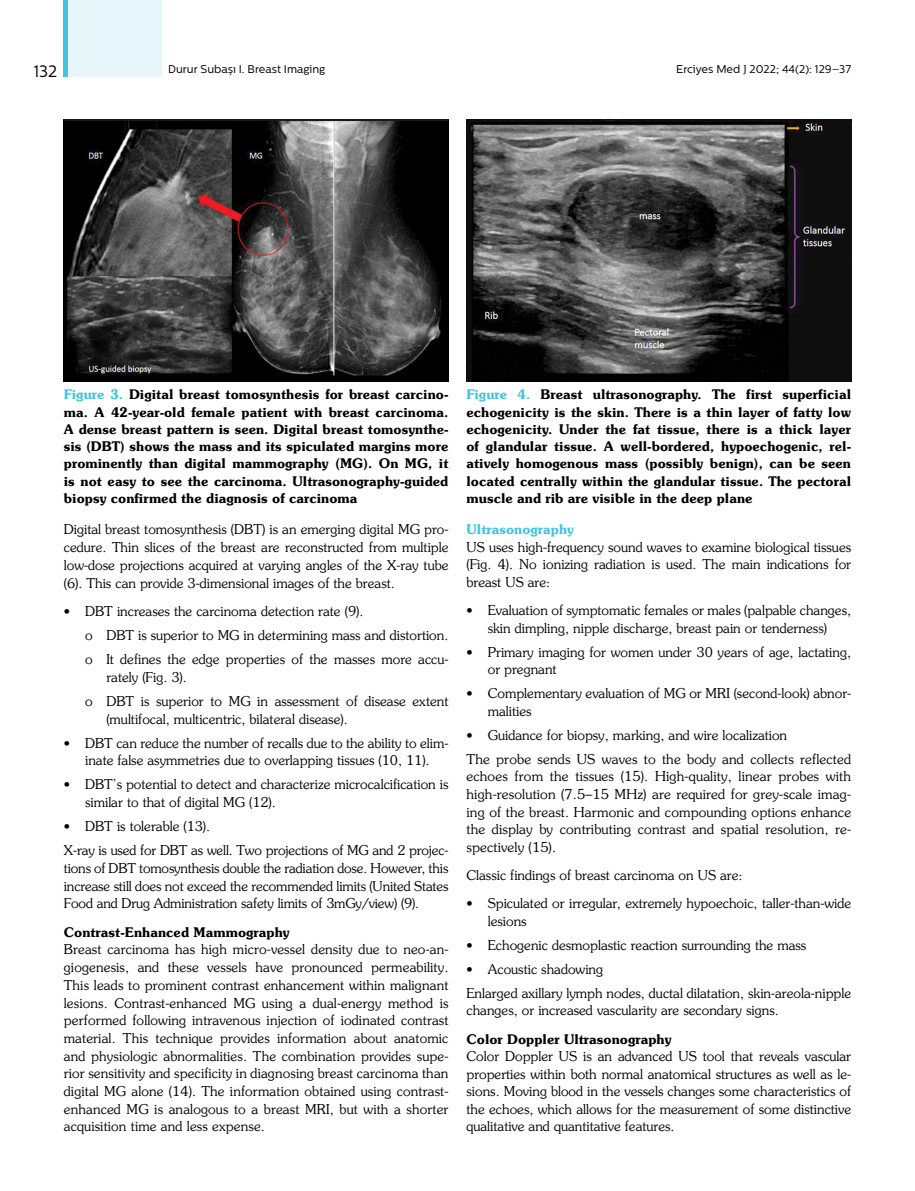
<style>
.page{position:relative;width:915px;height:1191px;background:#fff}
.page>*{position:absolute;margin:0;border:0;box-sizing:border-box;transform-origin:0 0}
.t1{font:16.5px "Centrale Sans";color:#000}
.t2{font:13.5px/17.7px "Souvenir";color:#000}
.t3{font:700 13.5px/17.2px "Souvenir";color:#000;text-align:justify}
.t4{font:700 13.5px "Souvenir";color:#42c4dd}
.t5{font:11.25px "Centrale Sans";color:#000}
.s1{color:#42c4dd}
</style>
<div class="page">
<div style="left:64px;top:0;width:98px;height:77px;background:#e7f6fa"></div>
<hr style="left:64px;top:0;width:4px;height:77px;background:#42c4dd">
<img style="left:64px;top:119px;width:384px;height:263px">
<img style="left:466px;top:119px;width:384px;height:263px">
<p class="t1" style="left:34px;top:61px;width:25px">132</p>
<p class="t5" style="left:676px;top:62px;width:176px">Erciyes Med J 2022; 44(2): 129–37</p>
<p class="t5" style="left:168px;top:62px;width:159px">Durur Subaşı I. Breast Imaging</p>
<p class="t3" style="left:64px;top:386px;width:386px"><span class="s1">Figure 3.</span> Digital breast tomosynthesis for breast carcino&shy;ma. A 42-year-old female patient with breast carcinoma.<br>A dense breast pattern is seen. Digital breast tomosynthe&shy;sis (DBT) shows the mass and its spiculated margins more prominently than digital mammography (MG). On MG, it is not easy to see the carcinoma. Ultrasonography-guided biopsy confirmed the diagnosis of carcinoma</p>
<p class="t3" style="left:466px;top:386px;width:386px"><span class="s1">Figure 4.</span> Breast ultrasonography. The first superficial echogenicity is the skin. There is a thin layer of fatty low echogenicity. Under the fat tissue, there is a thick layer of glandular tissue. A well-bordered, hypoechogenic, rel&shy;atively homogenous mass (possibly benign), can be seen located centrally within the glandular tissue. The pectoral muscle and rib are visible in the deep plane</p>
<p class="t2" style="left:64px;top:521px;width:386px;text-align:justify">Digital breast tomosynthesis (DBT) is an emerging digital MG pro&shy;cedure. Thin slices of the breast are reconstructed from multiple low-dose projections acquired at varying angles of the X-ray tube (6). This can provide 3-dimensional images of the breast.</p>
<p class="t2" style="left:85px;top:599px;width:365px;line-height:24px;text-indent:-21px">• DBT increases the carcinoma detection rate (9).<br>o DBT is superior to MG in determining mass and distortion. o It defines the edge properties of the masses more accu-</p>
<p class="t2" style="left:85px;top:665px;width:365px;line-height:24px;text-indent:21px">rately (Fig. 3).<br>o DBT is superior to MG in assessment of disease extent</p>
<p class="t2" style="left:106px;top:710px;width:243px">(multifocal, multicentric, bilateral disease).</p>
<p class="t2" style="left:64px;top:734px;width:386px;text-align:center">• DBT can reduce the number of recalls due to the ability to elim&shy;inate false asymmetries due to overlapping tissues (10, 11).</p>
<p class="t2" style="left:85px;top:775px;width:365px;text-indent:-21px">• DBT’s potential to detect and characterize microcalcification is similar to that of digital MG (12).</p>
<p class="t2" style="left:64px;top:814px;width:386px;line-height:24px">• DBT is tolerable (13).<br>X-ray is used for DBT as well. Two projections of MG and 2 projec-</p>
<p class="t2" style="left:64px;top:859px;width:386px;text-align:justify">tions of DBT tomosynthesis double the radiation dose. However, this increase still does not exceed the recommended limits (United States Food and Drug Administration safety limits of 3mGy/view) (9).</p>
<p class="t3" style="left:64px;top:923px;width:227px">Contrast-Enhanced Mammography</p>
<p class="t2" style="left:64px;top:940px;width:386px;text-align:justify">Breast carcinoma has high micro-vessel density due to neo-an&shy;giogenesis, and these vessels have pronounced permeability.<br>This leads to prominent contrast enhancement within malignant lesions. Contrast-enhanced MG using a dual-energy method is performed following intravenous injection of iodinated contrast material. This technique provides information about anatomic and physiologic abnormalities. The combination provides supe&shy;rior sensitivity and specificity in diagnosing breast carcinoma than digital MG alone (14). The information obtained using contrast&shy;enhanced MG is analogous to a breast MRI, but with a shorter acquisition time and less expense.</p>
<p class="t4" style="left:466px;top:521px;width:109px">Ultrasonography</p>
<p class="t2" style="left:466px;top:538px;width:386px;text-align:justify">US uses high-frequency sound waves to examine biological tissues (Fig. 4). No ionizing radiation is used. The main indications for breast US are:</p>
<p class="t2" style="left:466px;top:601px;width:386px;text-align:center">• Evaluation of symptomatic females or males (palpable changes, skin dimpling, nipple discharge, breast pain or tenderness)</p>
<p class="t2" style="left:487px;top:643px;width:365px;text-indent:-21px">• Primary imaging for women under 30 years of age, lactating, or pregnant</p>
<p class="t2" style="left:487px;top:684px;width:365px;text-indent:-21px">• Complementary evaluation of MG or MRI (second-look) abnor&shy;malities</p>
<p class="t2" style="left:466px;top:723px;width:386px;line-height:23.9px">• Guidance for biopsy, marking, and wire localization<br>The probe sends US waves to the body and collects reflected</p>
<p class="t2" style="left:466px;top:767px;width:386px;text-align:justify">echoes from the tissues (15). High-quality, linear probes with high-resolution (7.5–15 MHz) are required for grey-scale imag&shy;ing of the breast. Harmonic and compounding options enhance the display by contributing contrast and spatial resolution, re&shy;spectively (15).</p>
<p class="t2" style="left:466px;top:866px;width:277px">Classic findings of breast carcinoma on US are:</p>
<p class="t2" style="left:487px;top:894px;width:365px;text-indent:-21px">• Spiculated or irregular, extremely hypoechoic, taller-than-wide lesions</p>
<p class="t2" style="left:466px;top:936px;width:341px">• Echogenic desmoplastic reaction surrounding the mass</p>
<p class="t2" style="left:466px;top:957px;width:386px;line-height:24px">• Acoustic shadowing<br>Enlarged axillary lymph nodes, ductal dilatation, skin-areola-nipple</p>
<p class="t2" style="left:466px;top:1001px;width:314px">changes, or increased vascularity are secondary signs.</p>
<p class="t3" style="left:466px;top:1029px;width:207px">Color Doppler Ultrasonography</p>
<p class="t2" style="left:466px;top:1047px;width:386px;text-align:justify">Color Doppler US is an advanced US tool that reveals vascular properties within both normal anatomical structures as well as le&shy;sions. Moving blood in the vessels changes some characteristics of the echoes, which allows for the measurement of some distinctive qualitative and quantitative features.</p>
</div>
